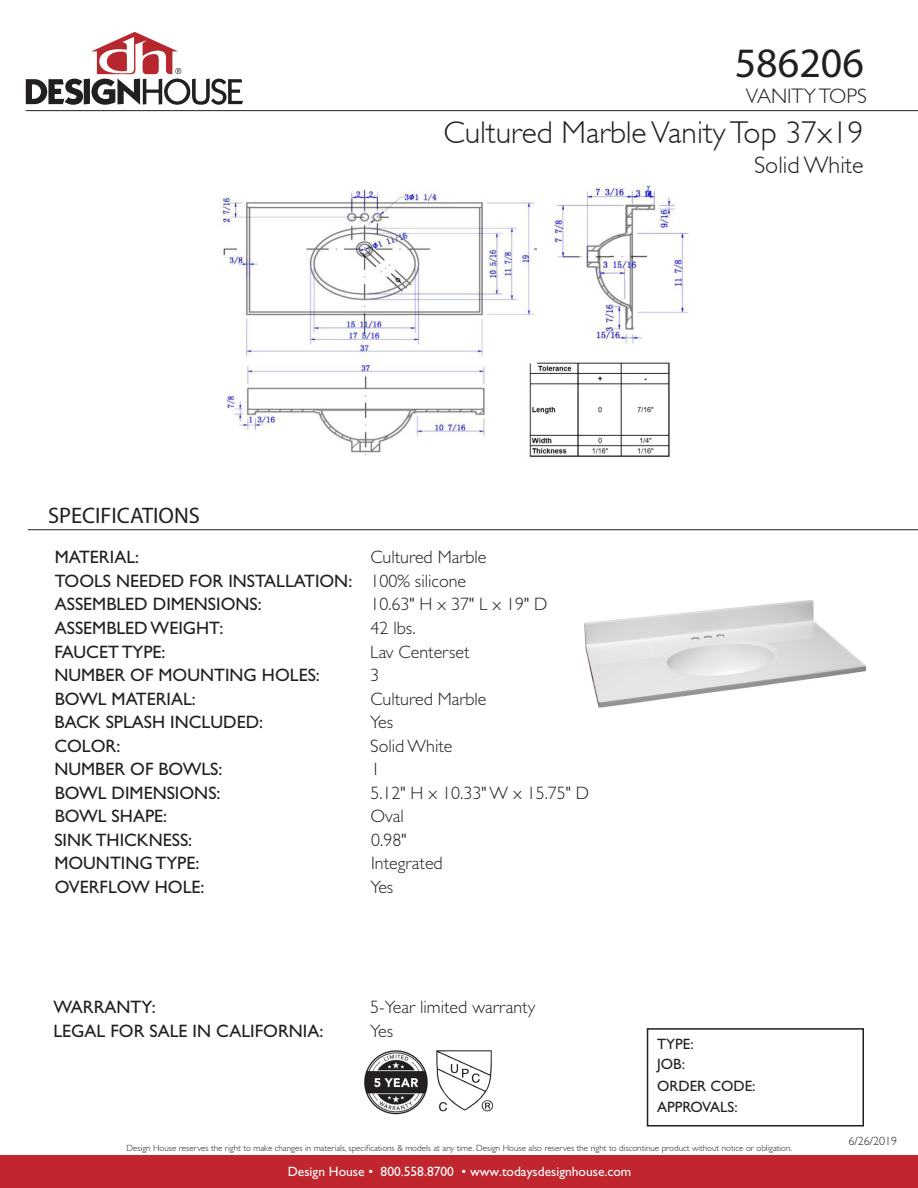
<style>
.page{position:relative;width:918px;height:1188px;background:#fff}
.page>*{position:absolute;margin:0;border:0;box-sizing:border-box;transform-origin:0 0}
.t1{font:42px "Myriad Pro";color:#231f20}
.t2{font:300 31.5px "Gill Sans";color:#231f20}
.t3{font:300 24px "Gill Sans";color:#231f20}
.t4{font:22.5px "Myriad Pro";color:#231f20}
.t5{font:300 21px "Gill Sans";color:#231f20}
.t6{font:18px "Gill Sans Std";color:#231f20}
.t7{font:300 18px "Gill Sans Std";color:#231f20}
.t8{font:15px "Gill Sans Std";color:#231f20}
.t9{font:13.5px "Gill Sans Std";color:#fff}
.t10{font:300 12px "Gill Sans";color:#231f20}
.t11{font:300 9px "Gill Sans Std";color:#231f20}
</style>
<div class="page">
<img style="left:221px;top:111px;width:471px;height:420px">
<div style="left:0;top:1156px;width:918px;height:32px;background:#c1262f"></div>
<svg style="left:26px;top:32px;width:217px;height:73px"></svg>
<img style="left:576px;top:505px;width:298px;height:203px">
<div style="left:647px;top:1028px;width:217px;height:99px;border:2px solid #231f20"></div>
<hr style="left:26px;top:110px;width:892px;height:1px;background:#231f20">
<hr style="left:28px;top:529px;width:890px;height:1px;background:#231f20">
<img style="left:364px;top:1050px;width:64px;height:65px">
<img style="left:436px;top:1050px;width:57px;height:62px">
<p class="t1" style="left:735px;top:37px;width:131px">586206</p>
<p class="t5" style="left:746px;top:84px;width:123px">VANITY TOPS</p>
<p class="t2" style="left:444px;top:115px;width:422px">Cultured Marble Vanity Top 37x19</p>
<p class="t3" style="left:754px;top:152px;width:111px">Solid White</p>
<p class="t4" style="left:48px;top:502px;width:154px">SPECIFICATIONS</p>
<p class="t6" style="left:55px;top:546px;width:86px">MATERIAL:</p>
<p class="t6" style="left:55px;top:571px;width:299px">TOOLS NEEDED FOR INSTALLATION:</p>
<p class="t6" style="left:55px;top:594px;width:208px">ASSEMBLED DIMENSIONS:</p>
<p class="t6" style="left:55px;top:618px;width:170px">ASSEMBLED WEIGHT:</p>
<p class="t6" style="left:54px;top:641px;width:113px">FAUCET TYPE:</p>
<p class="t6" style="left:54px;top:665px;width:267px">NUMBER OF MOUNTING HOLES:</p>
<p class="t6" style="left:55px;top:688px;width:143px">BOWL MATERIAL:</p>
<p class="t6" style="left:54px;top:712px;width:210px">BACK SPLASH INCLUDED:</p>
<p class="t6" style="left:54px;top:735px;width:68px">COLOR:</p>
<p class="t6" style="left:54px;top:759px;width:170px">NUMBER OF BOWLS:</p>
<p class="t7" style="left:370px;top:547px;width:118px">Cultured Marble</p>
<p class="t7" style="left:370px;top:571px;width:97px">100% silicone</p>
<p class="t7" style="left:370px;top:594px;width:179px">10.63" H x 37" L x 19" D</p>
<p class="t7" style="left:370px;top:618px;width:47px">42 lbs.</p>
<p class="t7" style="left:370px;top:641px;width:101px">Lav Centerset</p>
<p class="t7" style="left:370px;top:665px;width:10px">3</p>
<p class="t7" style="left:370px;top:688px;width:118px">Cultured Marble</p>
<p class="t7" style="left:370px;top:712px;width:24px">Yes</p>
<p class="t7" style="left:370px;top:736px;width:84px">Solid White</p>
<p class="t7" style="left:371px;top:759px;width:10px">1</p>
<p class="t6" style="left:55px;top:782px;width:167px">BOWL DIMENSIONS:</p>
<p class="t6" style="left:54px;top:829px;width:139px">SINK THICKNESS:</p>
<p class="t7" style="left:370px;top:783px;width:220px">5.12" H x 10.33" W x 15.75" D</p>
<p class="t7" style="left:371px;top:830px;width:37px">0.98"</p>
<p class="t6" style="left:55px;top:806px;width:114px">BOWL SHAPE:</p>
<p class="t7" style="left:370px;top:806px;width:35px">Oval</p>
<p class="t6" style="left:54px;top:853px;width:147px">MOUNTING TYPE:</p>
<p class="t7" style="left:371px;top:853px;width:73px">Integrated</p>
<p class="t6" style="left:55px;top:876px;width:151px">OVERFLOW HOLE:</p>
<p class="t7" style="left:370px;top:877px;width:24px">Yes</p>
<p class="t6" style="left:53px;top:997px;width:104px">WARRANTY:</p>
<p class="t6" style="left:53px;top:1020px;width:271px">LEGAL FOR SALE IN CALIFORNIA:</p>
<p class="t7" style="left:370px;top:997px;width:166px">5-Year limited warranty</p>
<p class="t7" style="left:370px;top:1021px;width:24px">Yes</p>
<p class="t8" style="left:657px;top:1036px;width:38px">TYPE:</p>
<p class="t8" style="left:657px;top:1055px;width:29px">JOB:</p>
<p class="t8" style="left:657px;top:1078px;width:100px">ORDER CODE:</p>
<p class="t8" style="left:657px;top:1099px;width:82px">APPROVALS:</p>
<p class="t11" style="left:127px;top:1143px;width:667px">Design House reserves the right to make changes in materials, specifications &amp; models at any time. Design House also reserves the right to discontinue product without notice or obligation.</p>
<p class="t9" style="left:288px;top:1164px;width:345px">Design House • 800.558.8700 • www.todaysdesignhouse.com</p>
<p class="t10" style="left:848px;top:1134px;width:50px">6/26/2019</p>
</div>
